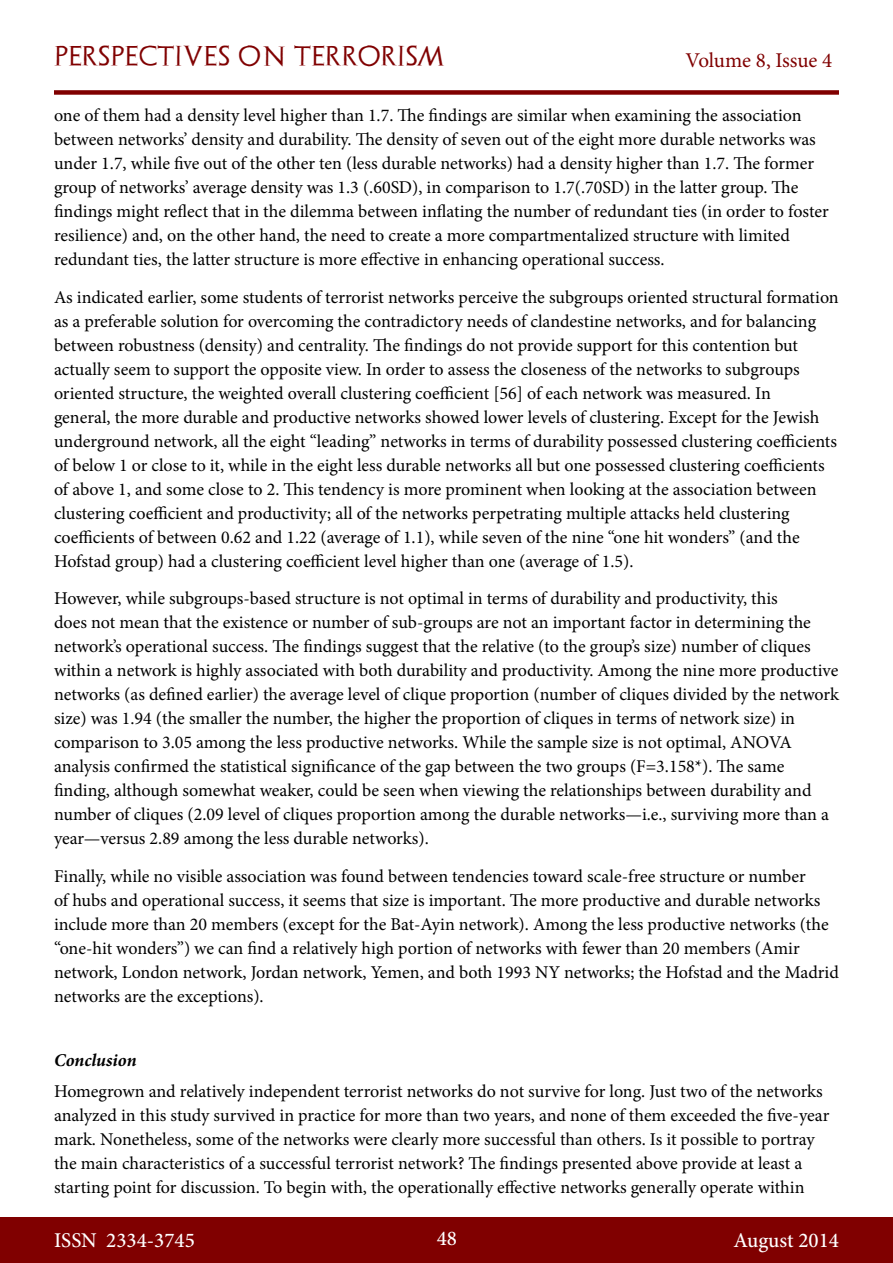
<style>
.page{position:relative;width:893px;height:1263px;background:#fff}
.page>*{position:absolute;margin:0;border:0;box-sizing:border-box;transform-origin:0 0}
.t1{font:500 21px "Minion Pro";color:#fff}
.t2{font:21px "Archeologicaps";letter-spacing:.045em;color:#800000}
.t3{font:21px "Minion Pro";letter-spacing:-.005em;color:#800000}
.t4{font:18px/24px "Minion Pro";color:#000}
.t5{font:italic 700 18px "Minion Pro";letter-spacing:-.005em;color:#000}
</style>
<div class="page">
<div style="left:0;top:1217px;width:893px;height:46px;background:#800000"></div>
<div style="left:54px;top:90px;width:785px;height:5px;background:#800000"></div>
<p class="t2" style="left:54px;top:43px;width:392px">PERSPECTIVES ON TERRORISM</p>
<p class="t3" style="left:686px;top:46px;width:148px">Volume 8, Issue 4</p>
<p class="t4" style="left:54px;top:103px;width:776px">one of them had a density level higher than 1.7. The findings are similar when examining the association between networks’ density and durability. The density of seven out of the eight more durable networks was under 1.7, while five out of the other ten (less durable networks) had a density higher than 1.7. The former group of networks’ average density was 1.3 (.60SD), in comparison to 1.7(.70SD) in the latter group. The findings might reflect that in the dilemma between inflating the number of redundant ties (in order to foster resilience) and, on the other hand, the need to create a more compartmentalized structure with limited redundant ties, the latter structure is more effective in enhancing operational success.</p>
<p class="t4" style="left:54px;top:285px;width:786px">As indicated earlier, some students of terrorist networks perceive the subgroups oriented structural formation as a preferable solution for overcoming the contradictory needs of clandestine networks, and for balancing between robustness (density) and centrality. The findings do not provide support for this contention but actually seem to support the opposite view. In order to assess the closeness of the networks to subgroups oriented structure, the weighted overall clustering coefficient [56] of each network was measured. In<br>general, the more durable and productive networks showed lower levels of clustering. Except for the Jewish underground network, all the eight “leading” networks in terms of durability possessed clustering coefficients of below 1 or close to it, while in the eight less durable networks all but one possessed clustering coefficients of above 1, and some close to 2. This tendency is more prominent when looking at the association between clustering coefficient and productivity; all of the networks perpetrating multiple attacks held clustering coefficients of between 0.62 and 1.22 (average of 1.1), while seven of the nine “one hit wonders” (and the Hofstad group) had a clustering coefficient level higher than one (average of 1.5).</p>
<p class="t4" style="left:54px;top:586px;width:786px">However, while subgroups-based structure is not optimal in terms of durability and productivity, this<br>does not mean that the existence or number of sub-groups are not an important factor in determining the network’s operational success. The findings suggest that the relative (to the group’s size) number of cliques within a network is highly associated with both durability and productivity. Among the nine more productive networks (as defined earlier) the average level of clique proportion (number of cliques divided by the network size) was 1.94 (the smaller the number, the higher the proportion of cliques in terms of network size) in comparison to 3.05 among the less productive networks. While the sample size is not optimal, ANOVA analysis confirmed the statistical significance of the gap between the two groups (F=3.158*). The same finding, although somewhat weaker, could be seen when viewing the relationships between durability and number of cliques (2.09 level of cliques proportion among the durable networks—i.e., surviving more than a year—versus 2.89 among the less durable networks).</p>
<p class="t4" style="left:54px;top:864px;width:786px">Finally, while no visible association was found between tendencies toward scale-free structure or number<br>of hubs and operational success, it seems that size is important. The more productive and durable networks include more than 20 members (except for the Bat-Ayin network). Among the less productive networks (the “one-hit wonders”) we can find a relatively high portion of networks with fewer than 20 members (Amir network, London network, Jordan network, Yemen, and both 1993 NY networks; the Hofstad and the Madrid networks are the exceptions).</p>
<p class="t5" style="left:54px;top:1047px;width:84px">Conclusion</p>
<p class="t4" style="left:54px;top:1079px;width:777px">Homegrown and relatively independent terrorist networks do not survive for long. Just two of the networks analyzed in this study survived in practice for more than two years, and none of them exceeded the five-year mark. Nonetheless, some of the networks were clearly more successful than others. Is it possible to portray the main characteristics of a successful terrorist network? The findings presented above provide at least a starting point for discussion. To begin with, the operationally effective networks generally operate within</p>
<p class="t1" style="left:54px;top:1226px;width:142px">ISSN 2334-3745</p>
<p class="t1" style="left:437px;top:1224px;width:22px">48</p>
<p class="t1" style="left:733px;top:1226px;width:107px">August 2014</p>
</div>
